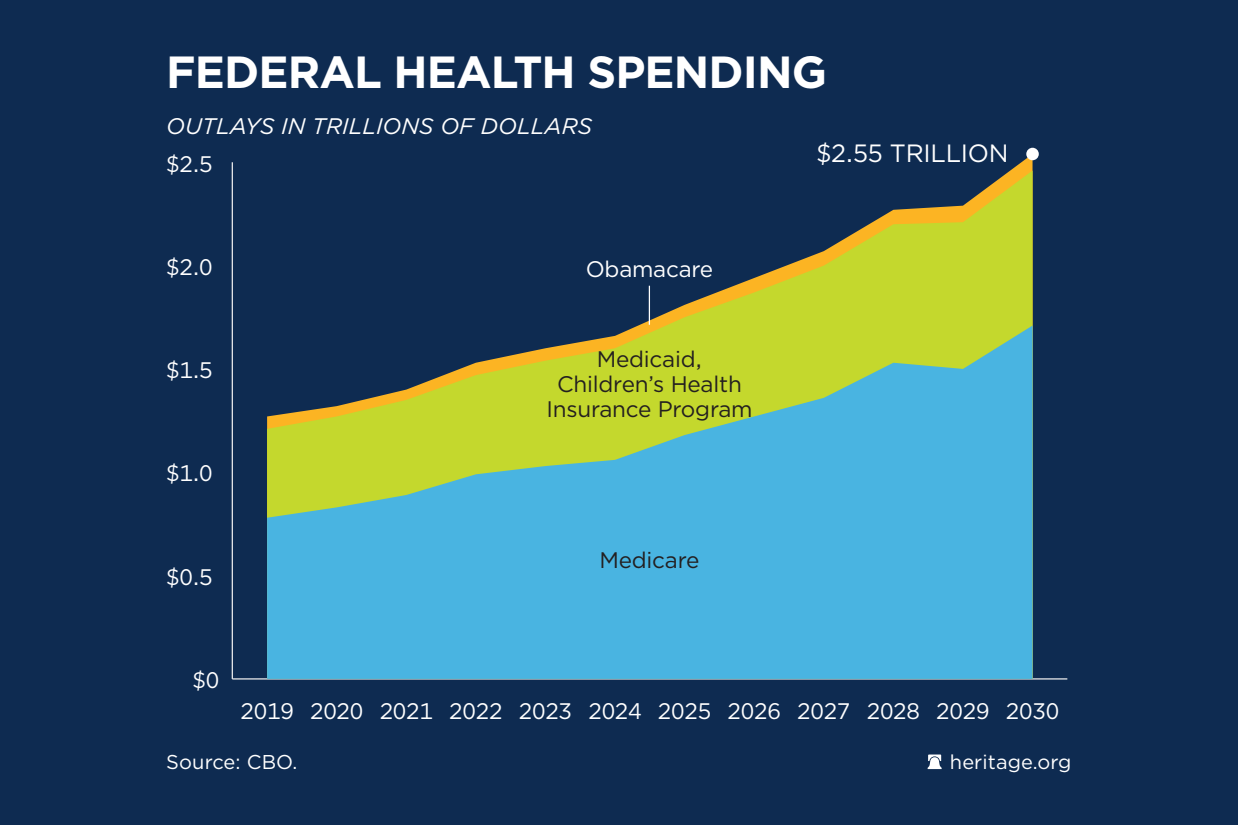
<style>
.page{position:relative;width:1238px;height:825px;background:#0e2b51}
.page>*{position:absolute;margin:0;border:0;box-sizing:border-box;transform-origin:0 0}
.t1{font:700 45px "Gotham";letter-spacing:-.02em;color:#fff}
.t2{font:25px "Gotham";letter-spacing:-.01em;color:#fff}
.t3{font:22.5px "Gotham";letter-spacing:-.01em;color:#fff}
.t4{font:22.5px/25px "Gotham";letter-spacing:-.01em;color:#231f20;text-align:center}
.t5{font:italic 22.5px "Gotham";color:#fff}
.t6{font:20px "Gotham";letter-spacing:.005em;color:#fff}
</style>
<div class="page">
<svg style="left:927px;top:755px;width:14px;height:14px"></svg>
<hr style="left:232px;top:678px;width:835px;height:2px;background:#eeeeef">
<hr style="left:232px;top:162px;width:1px;height:517px;background:#eeeeef">
<svg style="left:637px;top:171px;width:395px;height:155px"></svg>
<svg style="left:267px;top:326px;width:765px;height:353px;background:#64b3aa"></svg>
<hr style="left:649px;top:286px;width:1px;height:39px;background:#fff">
<div style="left:1026px;top:148px;width:12px;height:12px;background:#fff;border-radius:50%"></div>
<h1 class="t1" style="left:166px;top:42px;width:662px">FEDERAL HEALTH SPENDING</h1>
<p class="t5" style="left:166px;top:112px;width:427px">OUTLAYS IN TRILLIONS OF DOLLARS</p>
<p class="t3" style="left:166px;top:149px;width:48px">$2.5</p>
<p class="t3" style="left:166px;top:252px;width:48px">$2.0</p>
<p class="t3" style="left:166px;top:356px;width:48px">$1.5</p>
<p class="t3" style="left:166px;top:459px;width:48px">$1.0</p>
<p class="t3" style="left:166px;top:562px;width:48px">$0.5</p>
<p class="t3" style="left:192px;top:666px;width:28px">$0</p>
<p class="t3" style="left:586px;top:255px;width:129px">Obamacare</p>
<p class="t4" style="left:546px;top:347px;width:207px">Medicaid,<br>Children’s Health<br>Insurance Program</p>
<p class="t4" style="left:599px;top:547px;width:101px">Medicare</p>
<p class="t2" style="left:816px;top:137px;width:194px">$2.55 TRILLION</p>
<p class="t3" style="left:240px;top:697px;width:820px">2019 2020 2021 2022 2023 2024 2025 2026 2027 2028 2029 2030</p>
<p class="t6" style="left:166px;top:749px;width:133px">Source: CBO.</p>
<p class="t6" style="left:950px;top:749px;width:123px">heritage.org</p>
</div>
